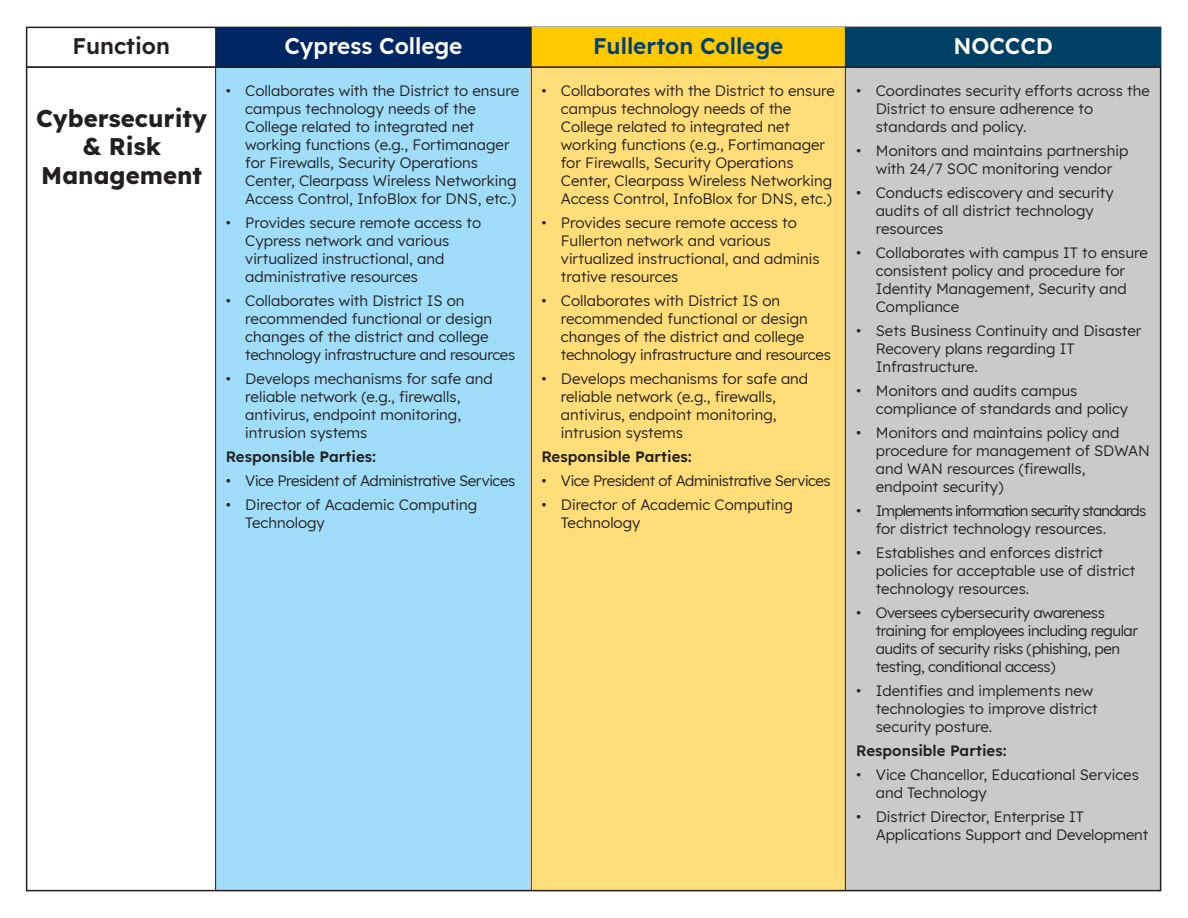
<style>
.page{position:relative;width:1188px;height:918px;background:#fff}
.page>*{position:absolute;margin:0;border:0;box-sizing:border-box;transform-origin:0 0}
.t1{font:700 24px/28.8px "Lexend";color:#231f20;text-align:center}
.t2{font:600 22.5px "Lexend";color:#fff}
.t3{font:600 22.5px "Lexend";color:#003f73}
.t4{font:600 22.5px "Lexend";color:#231f20}
.t5{font:15px "Lexend";color:#231f20}
.t6{font:15px "Lexend";letter-spacing:-.03em;color:#231f20}
.t7{font:15px "Lexend";letter-spacing:-.02em;color:#231f20}
.t8{font:600 15px "Lexend";color:#231f20}
.t9{font:15px "Lexend";letter-spacing:-.06em;color:#231f20}
</style>
<div class="page">
<div style="left:846px;top:68px;width:315px;height:823px;background:#cbcacb"></div>
<div style="left:215px;top:68px;width:315px;height:823px;background:#9fddf8"></div>
<div style="left:531px;top:68px;width:315px;height:823px;background:#ffdd79"></div>
<div style="left:216px;top:27px;width:315px;height:41px;background:#002763"></div>
<div style="left:531px;top:27px;width:315px;height:41px;background:#ffc900"></div>
<div style="left:846px;top:27px;width:315px;height:41px;background:#004065"></div>
<hr style="left:215px;top:27px;width:1px;height:864px;background:#231f20">
<hr style="left:531px;top:27px;width:1px;height:864px;background:#231f20">
<hr style="left:845px;top:27px;width:1px;height:864px;background:#231f20">
<hr style="left:27px;top:66px;width:1134px;height:2px;background:#231f20">
<h2 class="t4" style="left:73px;top:29px;width:99px">Function</h2>
<h2 class="t2" style="left:284px;top:29px;width:180px">Cypress College</h2>
<h2 class="t3" style="left:593px;top:29px;width:192px">Fullerton College</h2>
<h2 class="t2" style="left:953px;top:29px;width:101px">NOCCCD</h2>
<p class="t5" style="left:856px;top:80px;width:295px">• Coordinates security efforts across the</p>
<p class="t5" style="left:876px;top:98px;width:219px">District to ensure adherence to</p>
<p class="t5" style="left:876px;top:116px;width:152px">standards and policy.</p>
<p class="t5" style="left:856px;top:140px;width:274px">• Monitors and maintains partnership</p>
<p class="t5" style="left:876px;top:158px;width:238px">with 24/7 SOC monitoring vendor</p>
<p class="t5" style="left:856px;top:182px;width:259px">• Conducts ediscovery and security</p>
<p class="t5" style="left:876px;top:200px;width:219px">audits of all district technology</p>
<p class="t5" style="left:876px;top:218px;width:69px">resources</p>
<p class="t5" style="left:856px;top:242px;width:293px">• Collaborates with campus IT to ensure</p>
<p class="t5" style="left:876px;top:260px;width:251px">consistent policy and procedure for</p>
<p class="t5" style="left:876px;top:278px;width:253px">Identity Management, Security and</p>
<p class="t5" style="left:876px;top:296px;width:85px">Compliance</p>
<p class="t5" style="left:856px;top:320px;width:287px">• Sets Business Continuity and Disaster</p>
<p class="t5" style="left:876px;top:338px;width:200px">Recovery plans regarding IT</p>
<p class="t5" style="left:876px;top:356px;width:104px">Infrastructure.</p>
<p class="t5" style="left:856px;top:380px;width:223px">• Monitors and audits campus</p>
<p class="t5" style="left:876px;top:398px;width:254px">compliance of standards and policy</p>
<p class="t5" style="left:856px;top:422px;width:265px">• Monitors and maintains policy and</p>
<p class="t5" style="left:876px;top:440px;width:276px">procedure for management of SDWAN</p>
<p class="t5" style="left:876px;top:458px;width:211px">and WAN resources (firewalls,</p>
<p class="t5" style="left:876px;top:476px;width:129px">endpoint security)</p>
<p class="t9" style="left:856px;top:500px;width:291px">• Implements information security standards</p>
<p class="t5" style="left:876px;top:518px;width:232px">for district technology resources.</p>
<p class="t5" style="left:856px;top:542px;width:248px">• Establishes and enforces district</p>
<p class="t5" style="left:876px;top:560px;width:261px">policies for acceptable use of district</p>
<p class="t5" style="left:876px;top:578px;width:155px">technology resources.</p>
<p class="t6" style="left:856px;top:602px;width:250px">• Oversees cybersecurity awareness</p>
<p class="t6" style="left:876px;top:620px;width:264px">training for employees including regular</p>
<p class="t6" style="left:876px;top:638px;width:246px">audits of security risks (phishing, pen</p>
<p class="t6" style="left:876px;top:656px;width:181px">testing, conditional access)</p>
<p class="t5" style="left:856px;top:680px;width:239px">• Identifies and implements new</p>
<p class="t5" style="left:876px;top:698px;width:223px">technologies to improve district</p>
<p class="t5" style="left:876px;top:716px;width:118px">security posture.</p>
<p class="t8" style="left:856px;top:739px;width:152px">Responsible Parties:</p>
<p class="t5" style="left:856px;top:764px;width:284px">• Vice Chancellor, Educational Services</p>
<p class="t5" style="left:876px;top:782px;width:113px">and Technology</p>
<p class="t5" style="left:856px;top:806px;width:229px">• District Director, Enterprise IT</p>
<p class="t5" style="left:876px;top:824px;width:274px">Applications Support and Development</p>
<p class="t5" style="left:226px;top:80px;width:295px">• Collaborates with the District to ensure</p>
<p class="t5" style="left:245px;top:98px;width:232px">campus technology needs of the</p>
<p class="t5" style="left:245px;top:116px;width:231px">College related to integrated net</p>
<p class="t5" style="left:245px;top:134px;width:266px">working functions (e.g., Fortimanager</p>
<p class="t5" style="left:245px;top:152px;width:234px">for Firewalls, Security Operations</p>
<p class="t5" style="left:245px;top:170px;width:273px">Center, Clearpass Wireless Networking</p>
<p class="t5" style="left:245px;top:188px;width:273px">Access Control, InfoBlox for DNS, etc.)</p>
<p class="t5" style="left:226px;top:212px;width:257px">• Provides secure remote access to</p>
<p class="t5" style="left:245px;top:230px;width:205px">Cypress network and various</p>
<p class="t5" style="left:245px;top:248px;width:201px">virtualized instructional, and</p>
<p class="t5" style="left:245px;top:266px;width:174px">administrative resources</p>
<p class="t5" style="left:226px;top:290px;width:240px">• Collaborates with District IS on</p>
<p class="t5" style="left:245px;top:308px;width:248px">recommended functional or design</p>
<p class="t5" style="left:245px;top:326px;width:245px">changes of the district and college</p>
<p class="t7" style="left:245px;top:344px;width:271px">technology infrastructure and resources</p>
<p class="t5" style="left:226px;top:368px;width:268px">• Develops mechanisms for safe and</p>
<p class="t5" style="left:245px;top:386px;width:217px">reliable network (e.g., firewalls,</p>
<p class="t5" style="left:245px;top:404px;width:217px">antivirus, endpoint monitoring,</p>
<p class="t5" style="left:245px;top:422px;width:124px">intrusion systems</p>
<p class="t8" style="left:226px;top:445px;width:152px">Responsible Parties:</p>
<p class="t6" style="left:226px;top:470px;width:291px">• Vice President of Administrative Services</p>
<p class="t5" style="left:226px;top:494px;width:253px">• Director of Academic Computing</p>
<p class="t5" style="left:245px;top:512px;width:81px">Technology</p>
<p class="t5" style="left:541px;top:80px;width:295px">• Collaborates with the District to ensure</p>
<p class="t5" style="left:561px;top:98px;width:232px">campus technology needs of the</p>
<p class="t5" style="left:561px;top:116px;width:231px">College related to integrated net</p>
<p class="t5" style="left:561px;top:134px;width:266px">working functions (e.g., Fortimanager</p>
<p class="t5" style="left:561px;top:152px;width:234px">for Firewalls, Security Operations</p>
<p class="t5" style="left:561px;top:170px;width:273px">Center, Clearpass Wireless Networking</p>
<p class="t5" style="left:561px;top:188px;width:273px">Access Control, InfoBlox for DNS, etc.)</p>
<p class="t5" style="left:541px;top:212px;width:257px">• Provides secure remote access to</p>
<p class="t5" style="left:561px;top:230px;width:211px">Fullerton network and various</p>
<p class="t5" style="left:561px;top:248px;width:260px">virtualized instructional, and adminis</p>
<p class="t5" style="left:561px;top:266px;width:119px">trative resources</p>
<p class="t5" style="left:541px;top:290px;width:240px">• Collaborates with District IS on</p>
<p class="t5" style="left:561px;top:308px;width:248px">recommended functional or design</p>
<p class="t5" style="left:561px;top:326px;width:245px">changes of the district and college</p>
<p class="t7" style="left:561px;top:344px;width:271px">technology infrastructure and resources</p>
<p class="t5" style="left:541px;top:368px;width:268px">• Develops mechanisms for safe and</p>
<p class="t5" style="left:561px;top:386px;width:217px">reliable network (e.g., firewalls,</p>
<p class="t5" style="left:561px;top:404px;width:217px">antivirus, endpoint monitoring,</p>
<p class="t5" style="left:561px;top:422px;width:124px">intrusion systems</p>
<p class="t8" style="left:541px;top:445px;width:152px">Responsible Parties:</p>
<p class="t6" style="left:541px;top:470px;width:291px">• Vice President of Administrative Services</p>
<p class="t5" style="left:541px;top:494px;width:253px">• Director of Academic Computing</p>
<p class="t5" style="left:561px;top:512px;width:81px">Technology</p>
<p class="t1" style="left:36px;top:102px;width:173px">Cybersecurity &amp; Risk</p>
<p class="t1" style="left:41px;top:159px;width:162px">Management</p>
</div>
